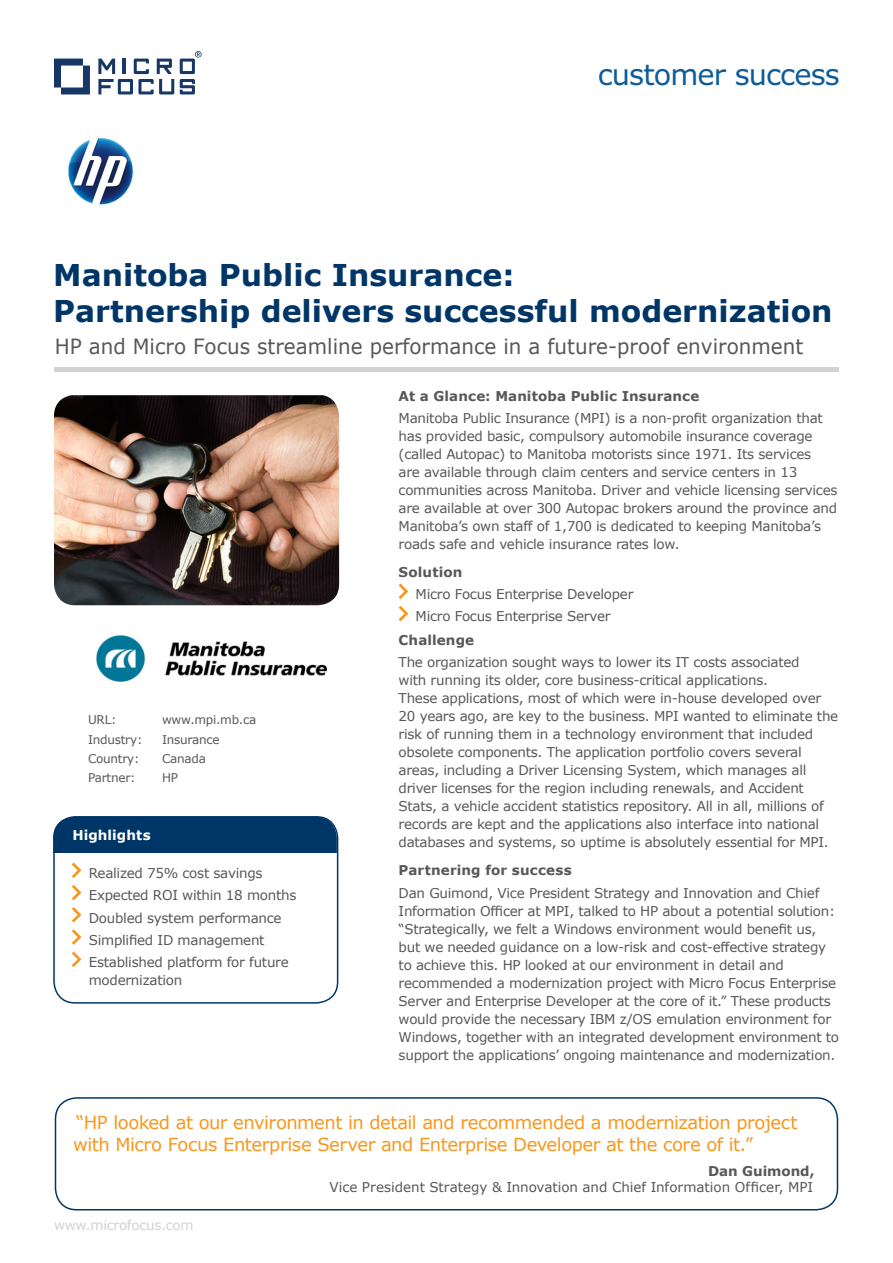
<style>
.page{position:relative;width:893px;height:1263px;background:#fff}
.page>*{position:absolute;margin:0;border:0;box-sizing:border-box;transform-origin:0 0}
.t1{font:700 30px "Verdana";color:#003667}
.t2{font:28.8px "Verdana";letter-spacing:-.03em;color:#0d5c98}
.Subtitle{font:21px "Verdana";color:#57585a;scale:.95 1}
.quots{font:18px/21.6px "Verdana";letter-spacing:-.025em;color:#f7971d}
.normal_text{font:13.5px/18px "Verdana";letter-spacing:-.02em;color:#57585a}
.bullets{font:13.5px/18px "Verdana";letter-spacing:-.02em;color:#57585a}
.headings{font:700 13.5px "Verdana";letter-spacing:.01em;color:#57585a}
.normal_text-2{font:13.5px "Verdana";letter-spacing:-.02em;color:#d1d2d4}
.normal_text-3{font:700 13.5px "Verdana";letter-spacing:-.005em;color:#57585a}
.headings-2{font:700 13.5px "Verdana";letter-spacing:.005em;color:#fff}
.bullets-2{font:12px "Verdana";letter-spacing:-.02em;color:#57585a}
</style>
<div class="page">
<div style="left:53px;top:817px;width:284px;height:36px;background:#003667"></div>
<img style="left:54px;top:395px;width:285px;height:210px">
<svg style="left:399px;top:583px;width:9px;height:16px"></svg>
<svg style="left:399px;top:606px;width:9px;height:15px"></svg>
<svg style="left:72px;top:862px;width:9px;height:16px"></svg>
<svg style="left:72px;top:885px;width:9px;height:15px"></svg>
<svg style="left:72px;top:907px;width:9px;height:15px"></svg>
<svg style="left:72px;top:929px;width:9px;height:16px"></svg>
<svg style="left:72px;top:951px;width:9px;height:16px"></svg>
<div style="left:53px;top:816px;width:285px;height:188px;border:2px solid #003667;border-radius:21px"></div>
<hr style="left:54px;top:368px;width:785px;height:4px;background:#d1d2d4">
<svg style="left:54px;top:59px;width:36px;height:35px"></svg>
<svg style="left:98px;top:59px;width:76px;height:35px"></svg>
<svg style="left:180px;top:51px;width:22px;height:43px"></svg>
<div style="left:55px;top:1097px;width:783px;height:113px;border:2px solid #003667;border-radius:21px"></div>
<img style="left:97px;top:635px;width:230px;height:47px">
<img style="left:68px;top:138px;width:65px;height:67px">
<p class="t2" style="left:598px;top:57px;width:244px">customer success</p>
<p class="t1" style="left:53px;top:254px;width:463px">Manitoba Public Insurance:</p>
<p class="t1" style="left:53px;top:290px;width:781px">Partnership delivers successful modernization</p>
<p class="Subtitle" style="left:55px;top:332px;width:789px">HP and Micro Focus streamline performance in a future-proof environment</p>
<p class="headings" style="left:399px;top:386px;width:302px">At a Glance: Manitoba Public Insurance</p>
<p class="normal_text" style="left:399px;top:409px;width:440px">Manitoba Public Insurance (MPI) is a non-profit organization that has provided basic, compulsory automobile insurance coverage (called Autopac) to Manitoba motorists since 1971. Its services<br>are available through claim centers and service centers in 13 communities across Manitoba. Driver and vehicle licensing services are available at over 300 Autopac brokers around the province and Manitoba’s own staff of 1,700 is dedicated to keeping Manitoba’s roads safe and vehicle insurance rates low.</p>
<p class="headings" style="left:399px;top:562px;width:65px">Solution</p>
<p class="bullets" style="left:416px;top:585px;width:219px">Micro Focus Enterprise Developer</p>
<p class="bullets" style="left:416px;top:607px;width:196px">Micro Focus Enterprise Server</p>
<p class="headings" style="left:399px;top:631px;width:77px">Challenge</p>
<p class="normal_text" style="left:399px;top:653px;width:441px">The organization sought ways to lower its IT costs associated<br>with running its older, core business-critical applications.<br>These applications, most of which were in-house developed over 20 years ago, are key to the business. MPI wanted to eliminate the risk of running them in a technology environment that included obsolete components. The application portfolio covers several areas, including a Driver Licensing System, which manages all driver licenses for the region including renewals, and Accident Stats, a vehicle accident statistics repository. All in all, millions of records are kept and the applications also interface into national databases and systems, so uptime is absolutely essential for MPI.</p>
<p class="headings" style="left:399px;top:861px;width:175px">Partnering for success</p>
<p class="normal_text" style="left:399px;top:884px;width:442px">Dan Guimond, Vice President Strategy and Innovation and Chief Information Officer at MPI, talked to HP about a potential solution: “Strategically, we felt a Windows environment would benefit us, but we needed guidance on a low-risk and cost-effective strategy to achieve this. HP looked at our environment in detail and recommended a modernization project with Micro Focus Enterprise Server and Enterprise Developer at the core of it.” These products would provide the necessary IBM z/OS emulation environment for Windows, together with an integrated development environment to support the applications’ ongoing maintenance and modernization.</p>
<p class="bullets-2" style="left:88px;top:712px;width:30px">URL:</p>
<p class="bullets-2" style="left:162px;top:712px;width:96px">www.mpi.mb.ca</p>
<p class="bullets-2" style="left:88px;top:731px;width:56px">Industry:</p>
<p class="bullets-2" style="left:162px;top:731px;width:59px">Insurance</p>
<p class="bullets-2" style="left:88px;top:750px;width:53px">Country:</p>
<p class="bullets-2" style="left:162px;top:750px;width:45px">Canada</p>
<p class="bullets-2" style="left:88px;top:769px;width:49px">Partner:</p>
<p class="bullets-2" style="left:162px;top:769px;width:18px">HP</p>
<p class="headings-2" style="left:72px;top:826px;width:80px">Highlights</p>
<p class="bullets" style="left:89px;top:864px;width:175px">Realized 75% cost savings</p>
<p class="bullets" style="left:89px;top:886px;width:209px">Expected ROI within 18 months</p>
<p class="bullets" style="left:89px;top:908px;width:194px">Doubled system performance</p>
<p class="bullets" style="left:89px;top:931px;width:177px">Simplified ID management</p>
<p class="bullets" style="left:89px;top:953px;width:202px">Established platform for future modernization</p>
<p class="quots" style="left:73px;top:1112px;width:726px">“HP looked at our environment in detail and recommended a modernization project with Micro Focus Enterprise Server and Enterprise Developer at the core of it.”</p>
<p class="normal_text-3" style="left:708px;top:1161px;width:108px">Dan Guimond,</p>
<p class="normal_text" style="left:329px;top:1178px;width:485px">Vice President Strategy &amp; Innovation and Chief Information Officer, MPI</p>
<p class="normal_text-2" style="left:54px;top:1215px;width:141px">www.microfocus.com</p>
</div>
